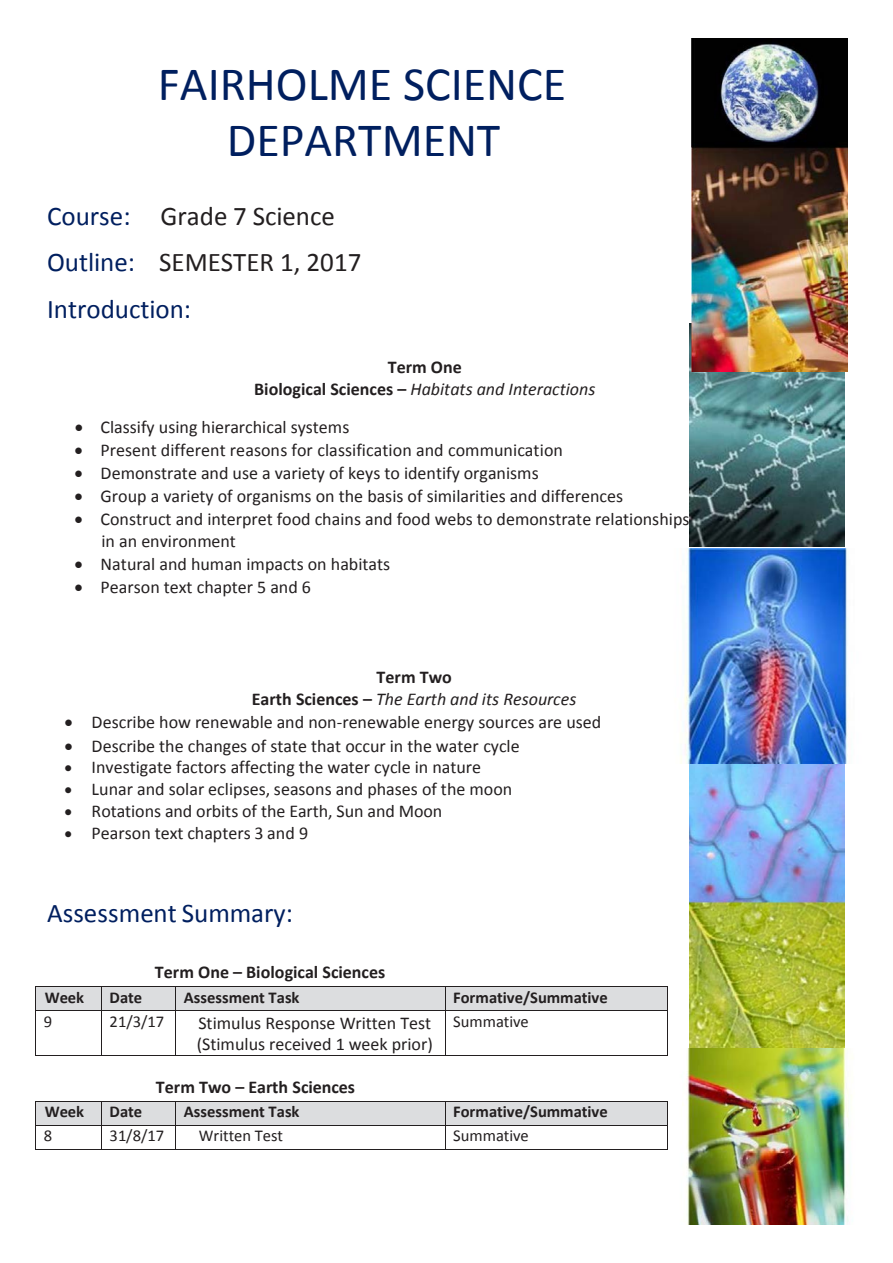
<style>
.page{position:relative;width:893px;height:1263px;background:#fff}
.page>*{position:absolute;margin:0;border:0;box-sizing:border-box;transform-origin:0 0}
.t1{font:48px/55.8px "Calibri";color:#001f5f;text-align:center}
.t2{font:27px/46.2px "Calibri";color:#001f5f}
.t3{font:18px/21.9px "Calibri";color:#231f20}
.t4{font:700 18px/22px "Calibri";color:#231f20;text-align:center}
.t5{font:italic 18px/21.9px "Calibri";color:#231f20;text-align:center}
.t6{font:700 16.5px "Calibri";color:#231f20}
.t7{font:16.5px "Calibri";color:#231f20}
.s1{color:#231f20}
.s2{font-weight:400;font-style:italic}
.s3{font-weight:700;font-style:normal}
</style>
<div class="page">
<img style="left:689px;top:324px;width:155px;height:223px">
<img style="left:689px;top:764px;width:156px;height:284px">
<img style="left:687px;top:1048px;width:165px;height:177px">
<img style="left:680px;top:548px;width:168px;height:216px">
<img style="left:691px;top:38px;width:156px;height:333px">
<div style="left:36px;top:987px;width:65px;height:23px;background:#dcdddf"></div>
<div style="left:102px;top:987px;width:73px;height:23px;background:#dcdddf"></div>
<div style="left:176px;top:987px;width:269px;height:23px;background:#dcdddf"></div>
<div style="left:446px;top:987px;width:221px;height:23px;background:#dcdddf"></div>
<hr style="left:36px;top:986px;width:65px;height:1px;background:#231f20">
<hr style="left:102px;top:986px;width:73px;height:1px;background:#231f20">
<hr style="left:176px;top:986px;width:269px;height:1px;background:#231f20">
<hr style="left:445px;top:986px;width:222px;height:1px;background:#231f20">
<svg style="left:35px;top:986px;width:1px;height:25px"></svg>
<hr style="left:36px;top:1010px;width:65px;height:1px;background:#231f20">
<svg style="left:101px;top:986px;width:1px;height:25px"></svg>
<hr style="left:102px;top:1010px;width:73px;height:1px;background:#231f20">
<svg style="left:175px;top:986px;width:1px;height:25px"></svg>
<hr style="left:176px;top:1010px;width:269px;height:1px;background:#231f20">
<svg style="left:445px;top:987px;width:1px;height:23px"></svg>
<hr style="left:445px;top:1010px;width:222px;height:1px;background:#231f20">
<svg style="left:667px;top:986px;width:1px;height:25px"></svg>
<hr style="left:35px;top:1011px;width:1px;height:44px;background:#231f20">
<hr style="left:36px;top:1055px;width:65px;height:1px;background:#231f20">
<hr style="left:101px;top:1011px;width:1px;height:44px;background:#231f20">
<hr style="left:102px;top:1055px;width:73px;height:1px;background:#231f20">
<hr style="left:175px;top:1011px;width:1px;height:44px;background:#231f20">
<hr style="left:176px;top:1055px;width:269px;height:1px;background:#231f20">
<hr style="left:445px;top:1011px;width:1px;height:44px;background:#231f20">
<hr style="left:445px;top:1055px;width:222px;height:1px;background:#231f20">
<hr style="left:667px;top:1011px;width:1px;height:44px;background:#231f20">
<div style="left:36px;top:1102px;width:65px;height:23px;background:#dcdddf"></div>
<div style="left:102px;top:1102px;width:73px;height:23px;background:#dcdddf"></div>
<div style="left:176px;top:1102px;width:269px;height:23px;background:#dcdddf"></div>
<div style="left:446px;top:1102px;width:221px;height:23px;background:#dcdddf"></div>
<hr style="left:36px;top:1101px;width:65px;height:1px;background:#231f20">
<hr style="left:102px;top:1101px;width:73px;height:1px;background:#231f20">
<hr style="left:176px;top:1101px;width:269px;height:1px;background:#231f20">
<hr style="left:445px;top:1101px;width:222px;height:1px;background:#231f20">
<hr style="left:36px;top:1125px;width:65px;height:1px;background:#231f20">
<hr style="left:102px;top:1125px;width:73px;height:1px;background:#231f20">
<hr style="left:176px;top:1125px;width:269px;height:1px;background:#231f20">
<hr style="left:445px;top:1125px;width:222px;height:1px;background:#231f20">
<svg style="left:35px;top:1101px;width:1px;height:49px"></svg>
<hr style="left:36px;top:1149px;width:65px;height:1px;background:#231f20">
<svg style="left:101px;top:1101px;width:1px;height:49px"></svg>
<hr style="left:102px;top:1149px;width:73px;height:1px;background:#231f20">
<svg style="left:175px;top:1101px;width:1px;height:49px"></svg>
<hr style="left:176px;top:1149px;width:269px;height:1px;background:#231f20">
<svg style="left:445px;top:1102px;width:1px;height:47px"></svg>
<hr style="left:445px;top:1149px;width:222px;height:1px;background:#231f20">
<svg style="left:667px;top:1101px;width:1px;height:49px"></svg>
<p class="t1" style="left:158px;top:56px;width:410px">FAIRHOLME SCIENCE<br>DEPARTMENT</p>
<p class="t2" style="left:47px;top:193px;width:316px">Course: <span class="s1">Grade 7 Science<br></span>Outline: <span class="s1">SEMESTER 1, 2017<br></span>Introduction:</p>
<p class="t4" style="left:254px;top:356px;width:343px">Term One<br>Biological Sciences – <span class="s2">Habitats and Interactions</span></p>
<p class="t3" style="left:75px;top:417px;width:276px">• Classify using hierarchical systems</p>
<p class="t3" style="left:74px;top:439px;width:490px">• Present different reasons for classification and communication</p>
<p class="t3" style="left:74px;top:462px;width:466px">• Demonstrate and use a variety of keys to identify organisms</p>
<p class="t3" style="left:74px;top:485px;width:550px">• Group a variety of organisms on the basis of similarities and differences</p>
<p class="t3" style="left:101px;top:508px;width:590px;text-indent:-27px">• Construct and interpret food chains and food webs to demonstrate relationships in an environment</p>
<p class="t3" style="left:74px;top:553px;width:317px">• Natural and human impacts on habitats</p>
<p class="t3" style="left:74px;top:576px;width:238px">• Pearson text chapter 5 and 6</p>
<p class="t5" style="left:252px;top:666px;width:326px"><span class="s3">Term Two<br>Earth Sciences –</span> The Earth and its Resources</p>
<p class="t3" style="left:65px;top:711px;width:538px">• Describe how renewable and non-renewable energy sources are used</p>
<p class="t3" style="left:65px;top:735px;width:457px">• Describe the changes of state that occur in the water cycle</p>
<p class="t3" style="left:65px;top:756px;width:418px">• Investigate factors affecting the water cycle in nature</p>
<p class="t3" style="left:65px;top:778px;width:449px">• Lunar and solar eclipses, seasons and phases of the moon</p>
<p class="t3" style="left:65px;top:800px;width:379px">• Rotations and orbits of the Earth, Sun and Moon</p>
<p class="t3" style="left:65px;top:822px;width:245px">• Pearson text chapters 3 and 9</p>
<p class="t2" style="left:47px;top:890px;width:247px">Assessment Summary:</p>
<p class="t4" style="left:155px;top:961px;width:232px">Term One – Biological Sciences</p>
<p class="t6" style="left:45px;top:986px;width:41px">Week</p>
<p class="t6" style="left:110px;top:986px;width:34px">Date</p>
<p class="t6" style="left:184px;top:986px;width:117px">Assessment Task</p>
<p class="t6" style="left:453px;top:986px;width:156px">Formative/Summative</p>
<p class="t7" style="left:44px;top:1010px;width:10px">9</p>
<p class="t7" style="left:110px;top:1010px;width:56px">21/3/17</p>
<p class="t3" style="left:197px;top:1012px;width:238px">Stimulus Response Written Test (Stimulus received 1 week prior)</p>
<p class="t7" style="left:453px;top:1010px;width:77px">Summative</p>
<p class="t4" style="left:156px;top:1076px;width:201px">Term Two – Earth Sciences</p>
<p class="t6" style="left:45px;top:1101px;width:41px">Week</p>
<p class="t6" style="left:110px;top:1101px;width:34px">Date</p>
<p class="t6" style="left:184px;top:1101px;width:117px">Assessment Task</p>
<p class="t6" style="left:453px;top:1101px;width:156px">Formative/Summative</p>
<p class="t7" style="left:44px;top:1125px;width:10px">8</p>
<p class="t7" style="left:110px;top:1125px;width:56px">31/8/17</p>
<p class="t7" style="left:199px;top:1125px;width:86px">Written Test</p>
<p class="t7" style="left:453px;top:1125px;width:77px">Summative</p>
</div>
